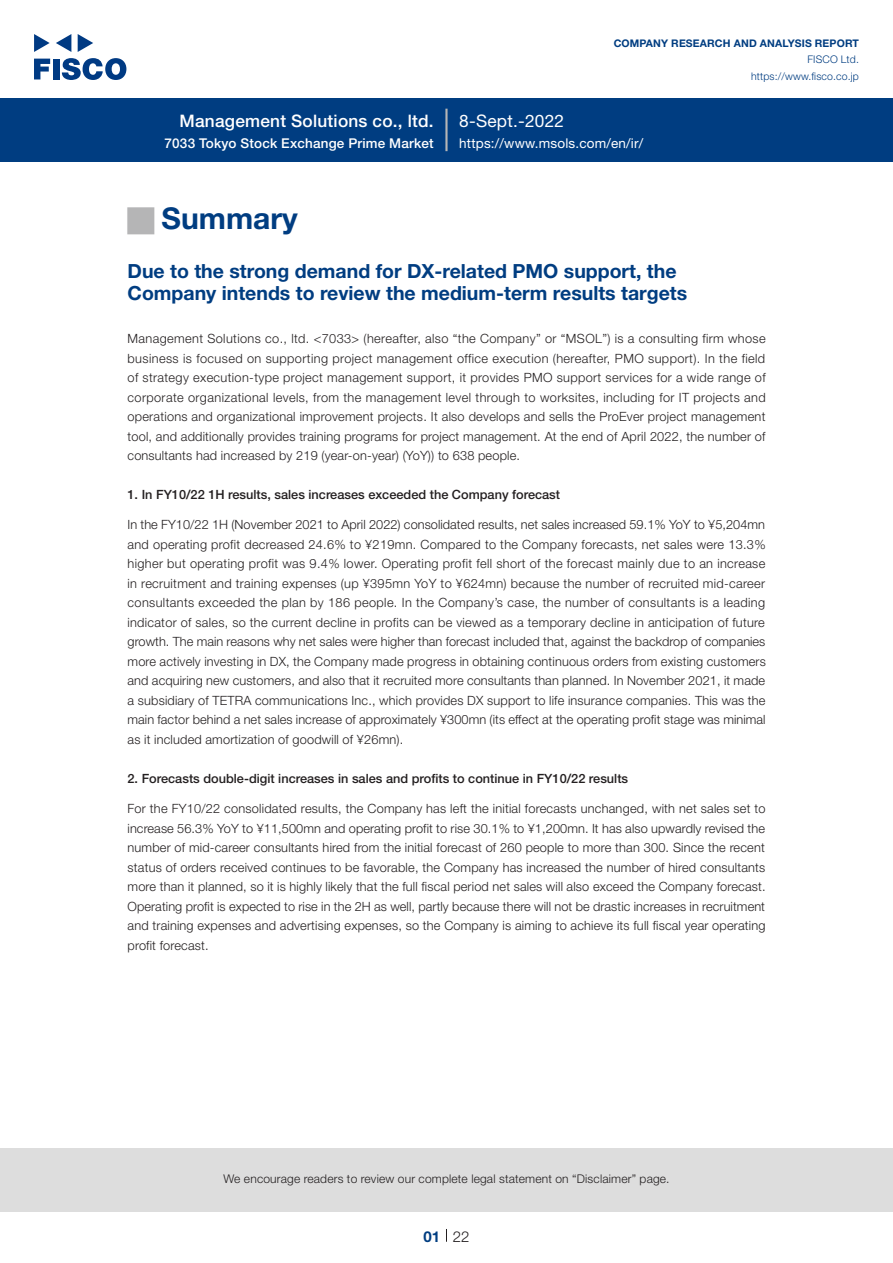
<style>
.page{position:relative;width:893px;height:1263px;background:#fff}
.page>*{position:absolute;margin:0;border:0;box-sizing:border-box;transform-origin:0 0}
.t1{font:700 30px "Helvetica Neue LT Std";color:#003d81}
.t2{font:27px "European Pi Std 1";color:#b5b5b6}
.t3{font:700 19.5px/22.5px "Helvetica Neue LT Std";color:#003d81}
.t4{font:500 17.25px "Helvetica Neue LT Std";letter-spacing:.015em;color:#fff}
.t5{font:17.25px "Helvetica Neue LT Std";letter-spacing:.015em;color:#fff}
.t6{font:300 15px "Helvetica Neue LT Std";color:#231f20}
.t7{font:700 15px "Helvetica Neue LT Std";color:#003d81}
.t8{font:500 13.5px "Helvetica Neue LT Std";letter-spacing:.015em;color:#fff}
.t9{font:13.5px "Helvetica Neue LT Std";letter-spacing:.015em;color:#fff}
.t10{font:300 12.75px/19.5px "Helvetica Neue LT Std";letter-spacing:.015em;color:#231f20;text-align:justify}
.t11{font:500 12.75px "Helvetica Neue LT Std";color:#231f20}
.t12{font:300 12px "Helvetica Neue LT Std";letter-spacing:.015em;color:#231f20}
.t13{font:700 10.5px "Helvetica Neue LT Std";letter-spacing:.015em;color:#003d81}
.t14{font:300 10.5px/16.5px "Helvetica Neue LT Std";letter-spacing:.015em;color:#003d81;text-align:right}
</style>
<div class="page">
<div style="left:0;top:1148px;width:893px;height:64px;background:#ddd"></div>
<svg style="left:34px;top:59px;width:16px;height:20px"></svg>
<div style="left:53px;top:59px;width:6px;height:20px;background:#003a83"></div>
<svg style="left:62px;top:58px;width:64px;height:22px"></svg>
<svg style="left:34px;top:34px;width:16px;height:18px"></svg>
<svg style="left:78px;top:34px;width:15px;height:18px"></svg>
<svg style="left:56px;top:34px;width:15px;height:18px"></svg>
<div style="left:0;top:98px;width:893px;height:64px;background:#003d81"></div>
<hr style="left:445px;top:109px;width:3px;height:42px;background:#b5b5b6">
<svg style="left:446px;top:1229px;width:1px;height:13px"></svg>
<h3 class="t4" style="left:180px;top:110px;width:256px">Management Solutions co., ltd.</h3>
<p class="t8" style="left:165px;top:135px;width:271px">7033 Tokyo Stock Exchange Prime Market</p>
<h3 class="t5" style="left:459px;top:110px;width:106px">8-Sept.-2022</h3>
<p class="t13" style="left:614px;top:37px;width:247px">COMPANY RESEARCH AND ANALYSIS REPORT</p>
<p class="t14" style="left:751px;top:51px;width:109px">FISCO Ltd. https://www.fisco.co j p.</p>
<p class="t9" style="left:459px;top:135px;width:186px">https://www.msols.com/ e n /i r/</p>
<h2 class="t2" style="left:128px;top:206px;width:28px">■</h2>
<h3 class="t3" style="left:128px;top:259px;width:561px">Due to the strong demand for DX-related PMO support, the<br>Company intends to review the medium-term results targets</h3>
<p class="t10" style="left:128px;top:329px;width:640px">Management Solutions co., ltd. &lt;7033&gt; (hereafter, also “the Company” or “MSOL”) is a consulting firm whose business is focused on supporting project management office execution (hereafter, PMO support I n.) the field of strategy execution-type project management support it, provides PMO support services for a wide range of corporate organizational levels, from the management level through to worksites, including for IT projects and operations and organizational improvement projects It. also develops and sells the ProEver project management tool, and additionally provides training programs for project management. At the end of April 2022, the number of consultants had increased by 219 (year-on-year) (YoY)) to 638 people.</p>
<p class="t11" style="left:128px;top:487px;width:434px">1. In FY10/22 H1 results, sales increases exceeded the Company forecast</p>
<p class="t10" style="left:128px;top:515px;width:640px">In the FY10/22 H1 (November 2021 to April 2022) consolidated results, net sales increased 59.1% YoY to ¥5,204mn and operating profit decreased 24.6% to ¥219mn. Compared to the Company forecasts, net sales were 13.3% higher but operating profit was 9.4% lower. Operating profit fell short of the forecast mainly due to an increase in recruitment and training expenses (up ¥395mn YoY to ¥624mn) because the number of recruited mid-career consultants exceeded the plan by 186 people In. the Company s’ case, the number of consultants is a leading indicator of sales, so the current decline in profits can be viewed as a temporary decline in anticipation of future growth. The main reasons why net sales were higher than forecast included that, against the backdrop of companies more actively investing in DX, the Company made progress in obtaining continuous orders from existing customers and acquiring new customers, and also that it recruited more consultants than planned In. November 2021, it made a subsidiary of TETRA communications Inc., which provides DX support to life insurance companies. This was the main factor behind a net sales increase of approximately ¥300mn (its effect at the operating profit stage was minimal as it included amortization of goodwill of ¥26mn .(</p>
<p class="t11" style="left:128px;top:771px;width:502px">2. Forecasts double-digit increases in sales and profits to continue in FY10/22 results</p>
<p class="t10" style="left:128px;top:798px;width:640px">For the FY10/22 consolidated results, the Company has left the initial forecasts unchanged, with net sales set to increase 56.3% YoY to ¥11,500mn and operating profit to rise 30.1% to ¥1,200mn It. has also upwardly revised the number of mid-career consultants hired from the initial forecast of 260 people to more than 300. Since the recent status of orders received continues to be favorable, the Company has increased the number of hired consultants more than it planned, so isit highly likely that the full fiscal period net sales will also exceed the Company forecast.<br>Operating profit is expected to rise in the H2 as well, partly because there will not be drastic increases in recruitment and training expenses and advertising expenses, so the Company is aiming to achieve its full fiscal year operating profit forecast.</p>
<h1 class="t1" style="left:162px;top:200px;width:138px">Summary</h1>
<p class="t12" style="left:223px;top:1171px;width:448px">We encourage readers to review our complete legal statement on “Disclaimer” page.</p>
<p class="t7" style="left:423px;top:1227px;width:18px">01</p>
<p class="t6" style="left:453px;top:1227px;width:18px">22</p>
</div>
